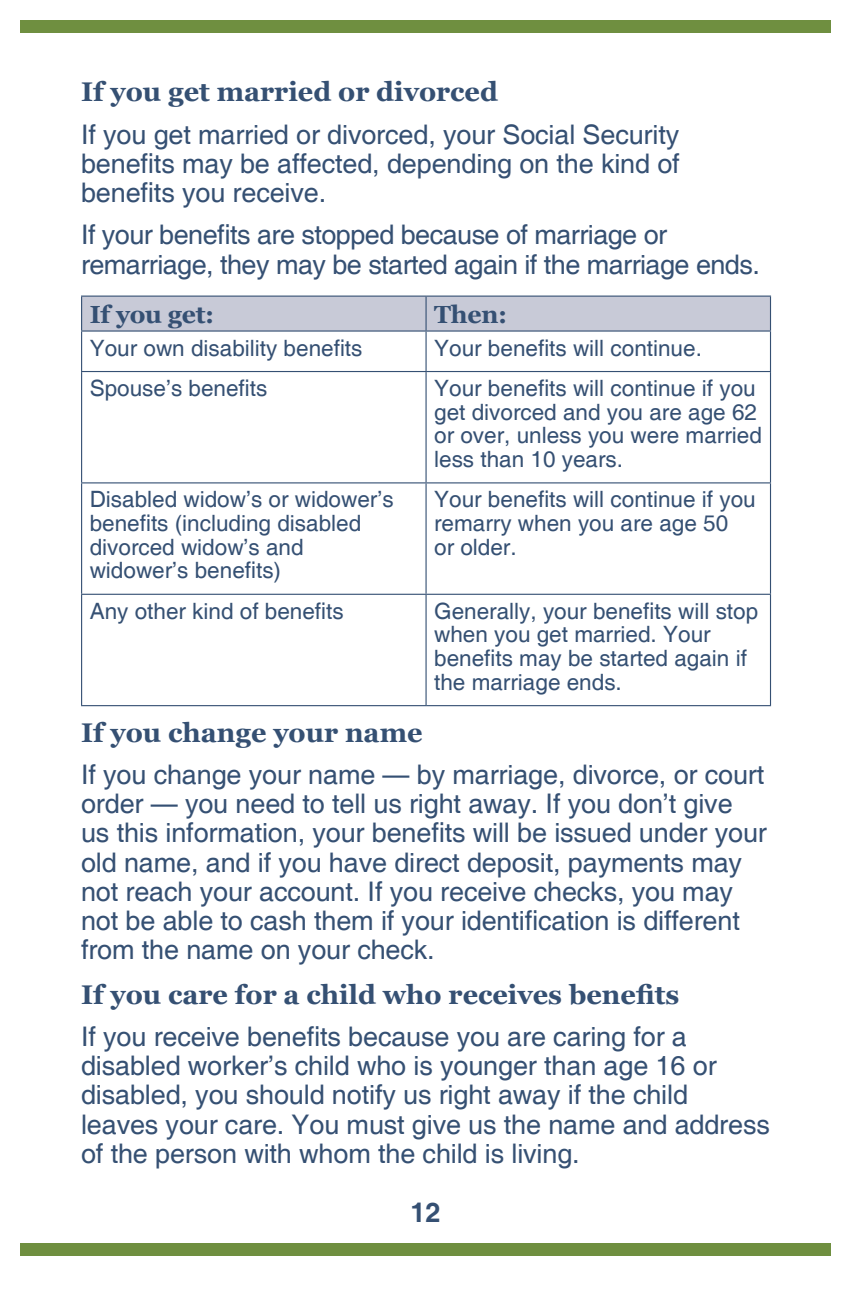
<style>
.page{position:relative;width:851px;height:1296px;background:#fff}
.page>*{position:absolute;margin:0;border:0;box-sizing:border-box;transform-origin:0 0}
.t1{font:27px/29.2px "Helvetica";letter-spacing:-.005em;color:#355073}
.t2{font:700 27px "Georgia";color:#355073}
.t3{font:700 27px "Helvetica";color:#355073}
.t4{font:700 24.75px "Georgia";letter-spacing:-.01em;color:#355073}
.t5{font:22.5px/23.6px "Helvetica";color:#355073}
</style>
<div class="page">
<div style="left:20px;top:1243px;width:810px;height:13px;background:#6f8f40"></div>
<div style="left:20px;top:20px;width:810px;height:13px;background:#6f8f40"></div>
<div style="left:82px;top:297px;width:688px;height:33px;background:#c8cad7"></div>
<hr style="left:81px;top:296px;width:345px;height:1px;background:#355073">
<hr style="left:81px;top:297px;width:1px;height:33px;background:#355073">
<hr style="left:426px;top:296px;width:345px;height:1px;background:#355073">
<hr style="left:425px;top:297px;width:1px;height:33px;background:#355073">
<hr style="left:770px;top:297px;width:1px;height:33px;background:#355073">
<hr style="left:81px;top:330px;width:345px;height:2px;background:#355073">
<hr style="left:81px;top:332px;width:1px;height:39px;background:#355073">
<hr style="left:426px;top:330px;width:345px;height:2px;background:#355073">
<hr style="left:425px;top:332px;width:1px;height:39px;background:#355073">
<hr style="left:770px;top:332px;width:1px;height:39px;background:#355073">
<hr style="left:81px;top:371px;width:345px;height:1px;background:#355073">
<hr style="left:81px;top:372px;width:1px;height:110px;background:#355073">
<hr style="left:426px;top:371px;width:345px;height:1px;background:#355073">
<hr style="left:425px;top:372px;width:1px;height:110px;background:#355073">
<hr style="left:770px;top:372px;width:1px;height:110px;background:#355073">
<hr style="left:81px;top:482px;width:345px;height:1px;background:#355073">
<hr style="left:81px;top:483px;width:1px;height:111px;background:#355073">
<hr style="left:426px;top:482px;width:345px;height:1px;background:#355073">
<hr style="left:425px;top:483px;width:1px;height:111px;background:#355073">
<hr style="left:770px;top:483px;width:1px;height:111px;background:#355073">
<hr style="left:81px;top:594px;width:345px;height:1px;background:#355073">
<hr style="left:81px;top:595px;width:1px;height:110px;background:#355073">
<hr style="left:426px;top:594px;width:345px;height:1px;background:#355073">
<hr style="left:425px;top:595px;width:1px;height:110px;background:#355073">
<hr style="left:770px;top:595px;width:1px;height:110px;background:#355073">
<hr style="left:81px;top:705px;width:345px;height:1px;background:#355073">
<hr style="left:426px;top:705px;width:345px;height:1px;background:#355073">
<h2 class="t2" style="left:81px;top:75px;width:418px">If you get married or divorced</h2>
<p class="t1" style="left:81px;top:121px;width:600px;text-align:justify">If you get married or divorced, your Social Security benefits may be affected, depending on the kind of benefits you receive.</p>
<p class="t1" style="left:81px;top:221px;width:680px">If your benefits are stopped because of marriage or remarriage, they may be started again if the marriage ends.</p>
<p class="t4" style="left:90px;top:298px;width:126px">If you get:</p>
<p class="t4" style="left:434px;top:298px;width:75px">Then:</p>
<p class="t5" style="left:90px;top:337px;width:274px">Your own disability benefits</p>
<p class="t5" style="left:434px;top:337px;width:269px">Your benefits will continue.</p>
<p class="t5" style="left:90px;top:377px;width:179px">Spouse’s benefits</p>
<p class="t5" style="left:434px;top:377px;width:329px">Your benefits will continue if you get divorced and you are age 62 or over, unless you were married less than 10 years.</p>
<p class="t5" style="left:90px;top:489px;width:305px">Disabled widow’s or widower’s benefits (including disabled divorced widow’s and widower’s benefits)</p>
<p class="t5" style="left:434px;top:489px;width:323px">Your benefits will continue if you remarry when you are age 50<br>or older.</p>
<p class="t5" style="left:90px;top:600px;width:255px">Any other kind of benefits</p>
<p class="t5" style="left:434px;top:600px;width:325px">Generally, your benefits will stop when you get married. Your benefits may be started again if the marriage ends.</p>
<h2 class="t2" style="left:81px;top:715px;width:343px">If you change your name</h2>
<p class="t1" style="left:81px;top:761px;width:687px">If you change your name — by marriage, divorce, or court order — you need to tell us right away. If you don’t give us this information, your benefits will be issued under your old name, and if you have direct deposit, payments may not reach your account. If you receive checks, you may not be able to cash them if your identification is different from the name on your check.</p>
<h2 class="t2" style="left:81px;top:977px;width:599px">If you care for a child who receives benefits</h2>
<p class="t1" style="left:81px;top:1023px;width:690px">If you receive benefits because you are caring for a disabled worker’s child who is younger than age 16 or disabled, you should notify us right away if the child leaves your care. You must give us the name and address of the person with whom the child is living.</p>
<p class="t3" style="left:410px;top:1196px;width:32px">12</p>
</div>
